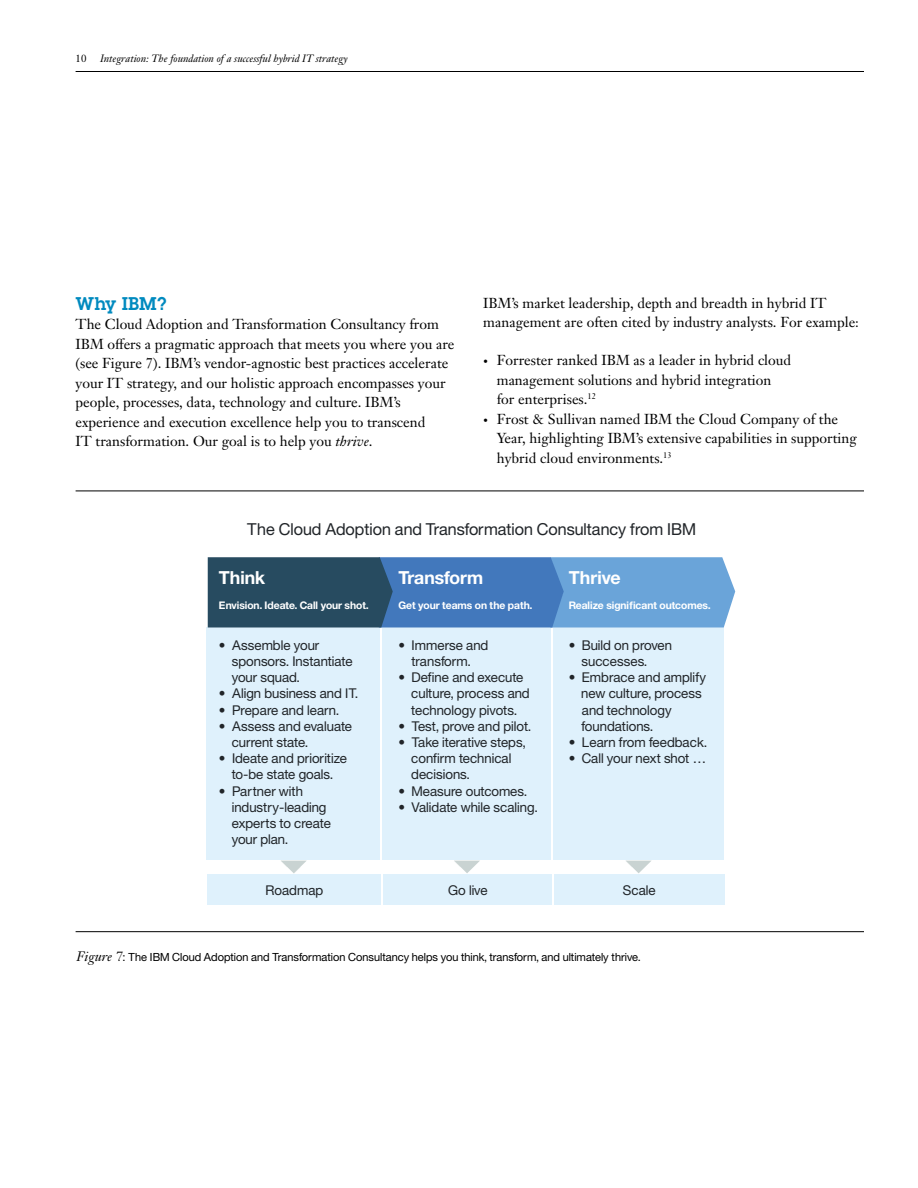
<style>
.page{position:relative;width:918px;height:1188px;background:#fff}
.page>*{position:absolute;margin:0;border:0;box-sizing:border-box;transform-origin:0 0}
.t1{font:18px "Helv Neue Boldfor IBM";color:#fff}
.t2{font:18px "Lubalin Demifor IBM";color:#008abf}
.t3{font:16.5px "Helv Neue Romanfor IBM";color:#212529}
.t4{font:14.25px/19.5px "Janson Text LT Pro";color:#000}
.t5{font:13.5px/16.2px "Helv Neue Romanfor IBM";color:#212529}
.t6{font:11.25px "Helv Neue Romanfor IBM";color:#000}
.t7{font:10.5px "Helv Neue Boldfor IBM";color:#fff}
.t8{font:italic 10.5px "Janson Text LT Pro";color:#000}
.t9{font:10.5px "Janson Text LT Pro";color:#000}
.s1{font-style:italic}
.s2{font-size:9.75px}
.s3{font-family:"Janson Text LT Pro";font-style:italic;font-size:13.5px}
</style>
<div class="page">
<hr style="left:76px;top:71px;width:788px;height:1px;background:#000">
<div style="left:207px;top:628px;width:517px;height:232px;background:#dff1fc"></div>
<hr style="left:381px;top:628px;width:1px;height:233px;background:#fff">
<hr style="left:552px;top:628px;width:1px;height:233px;background:#fff">
<svg style="left:208px;top:557px;width:527px;height:70px;background:#4879a7"></svg>
<div style="left:207px;top:874px;width:518px;height:31px;background:#dff1fc"></div>
<hr style="left:381px;top:874px;width:2px;height:30px;background:#fff">
<hr style="left:552px;top:874px;width:2px;height:30px;background:#fff">
<svg style="left:626px;top:861px;width:25px;height:12px"></svg>
<svg style="left:454px;top:861px;width:26px;height:12px"></svg>
<svg style="left:281px;top:861px;width:25px;height:12px"></svg>
<hr style="left:76px;top:491px;width:788px;height:1px;background:#000">
<hr style="left:76px;top:931px;width:788px;height:1px;background:#000">
<p class="t9" style="left:76px;top:52px;width:12px">10</p>
<p class="t8" style="left:100px;top:52px;width:249px">Integration: The foundation of a successful hybrid IT strategy</p>
<p class="t2" style="left:76px;top:292px;width:93px">Why IBM?</p>
<p class="t4" style="left:76px;top:315px;width:380px">The Cloud Adoption and Transformation Consultancy from IBM offers a pragmatic approach that meets you where you are (see Figure 7). IBM’s vendor-agnostic best practices accelerate your IT strategy, and our holistic approach encompasses your people, processes, data, technology and culture. IBM’s experience and execution excellence help you to transcend<br>IT transformation. Our goal is to help you <span class="s1">thrive</span>.</p>
<p class="t4" style="left:483px;top:293px;width:377px">IBM’s market leadership, depth and breadth in hybrid IT management are often cited by industry analysts. For example:</p>
<p class="t4" style="left:497px;top:350px;width:296px;text-indent:-14px"><span class="s2">•</span> Forrester ranked IBM as a leader in hybrid cloud management solutions and hybrid integration for enterprises.<sup>12</sup></p>
<p class="t4" style="left:497px;top:409px;width:361px;text-indent:-14px"><span class="s2">•</span> Frost &amp; Sullivan named IBM the Cloud Company of the<br>Year, highlighting IBM’s extensive capabilities in supporting hybrid cloud environments.<sup>13</sup></p>
<p class="t3" style="left:247px;top:519px;width:450px">The Cloud Adoption and Transformation Consultancy from IBM</p>
<p class="t1" style="left:219px;top:566px;width:48px">Think</p>
<p class="t7" style="left:219px;top:599px;width:151px">Envision. Ideate. Call your shot.</p>
<p class="t5" style="left:232px;top:637px;width:122px;text-indent:-13px">• Assemble your sponsors. Instantiate your squad.</p>
<p class="t5" style="left:219px;top:685px;width:141px">• Align business and IT.</p>
<p class="t5" style="left:219px;top:701px;width:122px">• Prepare and learn.</p>
<p class="t5" style="left:232px;top:718px;width:122px;text-indent:-13px">• Assess and evaluate current state.</p>
<p class="t5" style="left:219px;top:750px;width:130px;text-align:center">• Ideate and prioritize to-be state goals.</p>
<p class="t5" style="left:232px;top:782px;width:101px;text-indent:-13px">• Partner with industry-leading experts to create your plan.</p>
<p class="t1" style="left:398px;top:566px;width:86px">Transform</p>
<p class="t7" style="left:398px;top:599px;width:135px">Get your teams on the path.</p>
<p class="t5" style="left:398px;top:637px;width:91px;text-align:center">• Immerse and transform.</p>
<p class="t5" style="left:411px;top:669px;width:120px;text-indent:-13px">• Define and execute culture, process and technology pivots.</p>
<p class="t5" style="left:398px;top:718px;width:134px">• Test, prove and pilot.</p>
<p class="t5" style="left:411px;top:734px;width:116px;text-indent:-13px">• Take iterative steps, confirm technical decisions.</p>
<p class="t5" style="left:398px;top:782px;width:130px">• Measure outcomes.</p>
<p class="t5" style="left:398px;top:799px;width:141px">• Validate while scaling.</p>
<p class="t1" style="left:569px;top:566px;width:54px">Thrive</p>
<p class="t7" style="left:569px;top:599px;width:143px">Realize significant outcomes.</p>
<p class="t5" style="left:582px;top:637px;width:92px;text-indent:-13px">• Build on proven successes.</p>
<p class="t5" style="left:581px;top:669px;width:126px;text-indent:-13px">• Embrace and amplify new culture, process and technology foundations.</p>
<p class="t5" style="left:569px;top:734px;width:140px">• Learn from feedback.</p>
<p class="t5" style="left:569px;top:750px;width:139px">• Call your next shot …</p>
<p class="t5" style="left:265px;top:881px;width:59px">Roadmap</p>
<p class="t5" style="left:448px;top:881px;width:41px">Go live</p>
<p class="t5" style="left:623px;top:881px;width:34px">Scale</p>
<p class="t6" style="left:77px;top:950px;width:565px"><span class="s3">Figure 7</span>: The IBM Cloud Adoption and Transformation Consultancy helps you think, transform, and ultimately thrive.</p>
</div>
